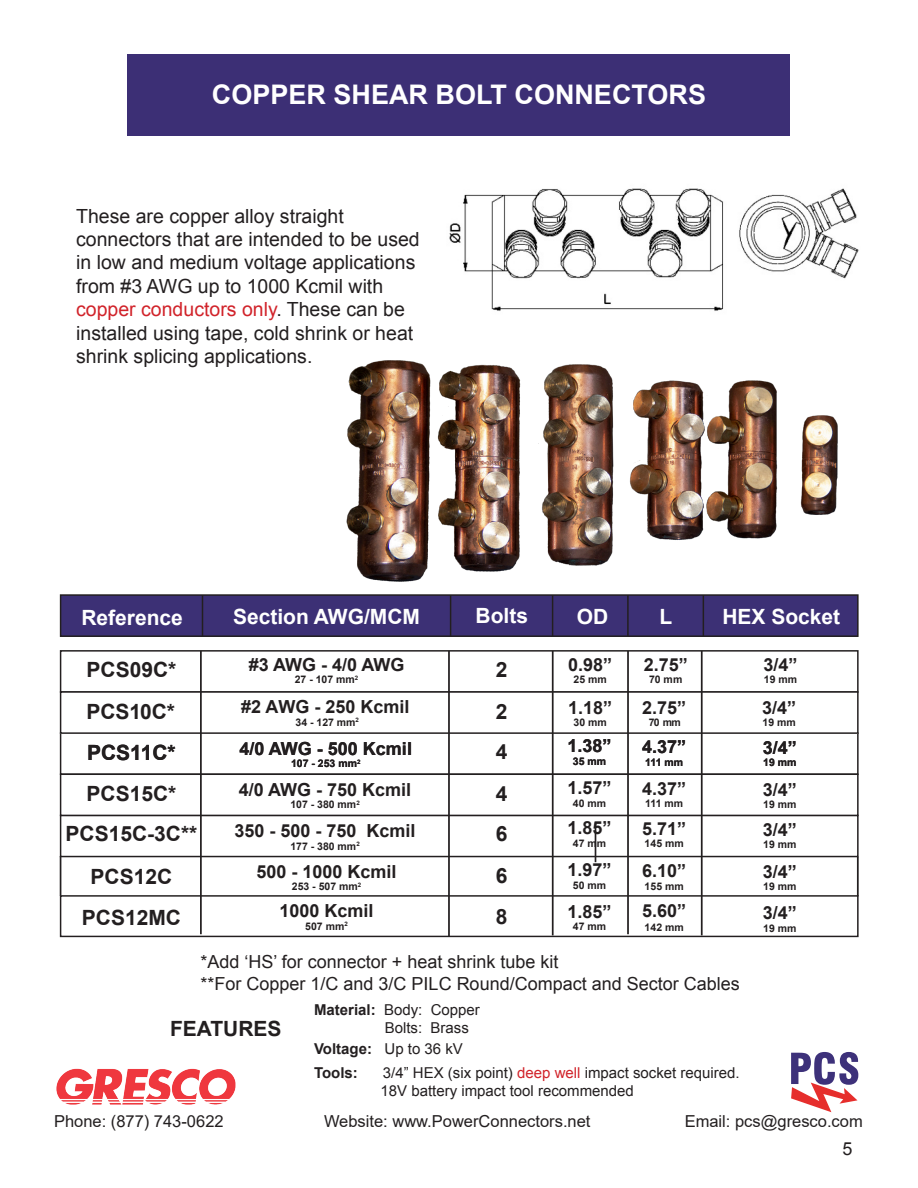
<style>
.page{position:relative;width:918px;height:1188px;background:#fff}
.page>*{position:absolute;margin:0;border:0;box-sizing:border-box;transform-origin:0 0}
.t1{font:700 27px "Arial";color:#fff}
.t2{font:700 21px "Arial";color:#231f20}
.t3{font:700 21px "Arial";color:#fff}
.t4{font:700 21px "Arial";color:#fff}
.t5{font:700 21px "Arial";color:#231f20}
.t6{font:19.5px/23.4px "Arial";color:#231f20}
.t7{font:700 18px "Arial";color:#231f20}
.t8{font:18px "Arial";color:#231f20}
.t9{font:700 18px "Arial";color:#231f20}
.t10{font:16.5px "Arial";color:#231f20}
.t11{font:15px "Arial";color:#231f20}
.t12{font:700 15px "Arial";color:#231f20}
.t13{font:700 10.5px "Arial";color:#231f20}
.t14{font:700 10.5px "Arial";color:#231f20}
.s1{color:#d1232a}
.s2{font-style:inherit}
.s3{font-weight:700}
.s4{font-weight:400}
</style>
<div class="page">
<svg style="left:791px;top:1052px;width:67px;height:60px"></svg>
<img style="left:56px;top:1068px;width:180px;height:37px">
<div style="left:128px;top:55px;width:662px;height:81px;background:#3c2f75"></div>
<img style="left:449px;top:188px;width:410px;height:72px">
<div style="left:61px;top:595px;width:797px;height:41px;background:#3c3075"></div>
<div style="left:60px;top:594px;width:799px;height:43px;border:2px solid #231f20"></div>
<div style="left:60px;top:650px;width:799px;height:43px;border:2px solid #231f20"></div>
<div style="left:60px;top:732px;width:799px;height:43px;border:2px solid #231f20"></div>
<div style="left:60px;top:815px;width:799px;height:42px;border:2px solid #231f20"></div>
<div style="left:60px;top:691px;width:799px;height:43px;border:2px solid #231f20"></div>
<div style="left:60px;top:774px;width:799px;height:42px;border:2px solid #231f20"></div>
<div style="left:60px;top:895px;width:799px;height:42px;border:1px solid #231f20"></div>
<hr style="left:200px;top:651px;width:2px;height:283px;background:#231f20">
<hr style="left:448px;top:651px;width:2px;height:286px;background:#231f20">
<hr style="left:552px;top:651px;width:2px;height:284px;background:#231f20">
<hr style="left:627px;top:651px;width:2px;height:283px;background:#231f20">
<hr style="left:701px;top:651px;width:2px;height:284px;background:#231f20">
<hr style="left:202px;top:595px;width:1px;height:41px;background:#231f20">
<img style="left:310px;top:260px;width:549px;height:401px">
<hr style="left:60px;top:856px;width:1px;height:40px;background:#231f20">
<hr style="left:595px;top:822px;width:1px;height:40px;background:#231f20">
<hr style="left:858px;top:857px;width:1px;height:39px;background:#231f20">
<p class="t1" style="left:212px;top:76px;width:496px">COPPER SHEAR BOLT CONNECTORS</p>
<p class="t6" style="left:76px;top:204px;width:345px">These are copper alloy straight connectors that are intended to be used in low and medium voltage applications from #3 AWG up to 1000 Kcmil with <span class="s1">copper conductors only</span>. These can be installed using tape, cold shrink or heat shrink splicing applications.</p>
<p class="t3" style="left:233px;top:602px;width:189px">Section AWG/MCM</p>
<p class="t3" style="left:476px;top:601px;width:54px">Bolts</p>
<p class="t4" style="left:577px;top:603px;width:33px">O<span class="s2">D</span></p>
<p class="t3" style="left:659px;top:602px;width:14px">L</p>
<p class="t3" style="left:722px;top:602px;width:119px">HEX Socket</p>
<p class="t3" style="left:81px;top:602px;width:103px">Reference</p>
<p class="t2" style="left:87px;top:654px;width:91px">PCS09C*</p>
<p class="t7" style="left:249px;top:652px;width:157px">#3 AWG - 4/0 AWG</p>
<p class="t13" style="left:295px;top:672px;width:65px">27 - 107 mm<sup>2</sup></p>
<p class="t7" style="left:764px;top:652px;width:36px">3/4”</p>
<p class="t13" style="left:764px;top:672px;width:35px">19 mm</p>
<p class="t7" style="left:568px;top:652px;width:46px">0.98”</p>
<p class="t13" style="left:574px;top:672px;width:35px">25 mm</p>
<p class="t7" style="left:644px;top:652px;width:46px">2.75”</p>
<p class="t13" style="left:649px;top:672px;width:35px">70 mm</p>
<p class="t2" style="left:496px;top:654px;width:13px">2</p>
<p class="t2" style="left:86px;top:697px;width:90px">PCS1<span class="s2">0</span>C*</p>
<p class="t7" style="left:241px;top:694px;width:170px"><span class="s2">#2</span> AWG - <span class="s2">250</span> Kcmil</p>
<p class="t14" style="left:296px;top:715px;width:65px">34 <span class="s2">-</span> 127 <span class="s2">mm</span><sup>2</sup></p>
<p class="t5" style="left:496px;top:698px;width:13px">2</p>
<p class="t7" style="left:568px;top:695px;width:46px">1.<span class="s2">1</span>8”</p>
<p class="t13" style="left:574px;top:715px;width:35px">3<span class="s2">0</span> mm</p>
<p class="t9" style="left:642px;top:695px;width:46px">2<span class="s2">.</span>75<span class="s2">”</span></p>
<p class="t14" style="left:649px;top:716px;width:34px">70 <span class="s2">mm</span></p>
<p class="t7" style="left:762px;top:695px;width:36px">3/4”</p>
<p class="t13" style="left:763px;top:715px;width:35px">19 mm</p>
<p class="t2" style="left:87px;top:738px;width:90px">PCS11C*</p>
<p class="t7" style="left:240px;top:736px;width:174px">4/0 AWG - 500 Kcmil</p>
<p class="t13" style="left:291px;top:756px;width:71px">107 - 253 mm<sup>2</sup></p>
<p class="t2" style="left:496px;top:737px;width:13px">4</p>
<p class="t7" style="left:567px;top:733px;width:46px">1.38”</p>
<p class="t13" style="left:573px;top:754px;width:35px">35 mm</p>
<p class="t7" style="left:642px;top:734px;width:46px">4.37”</p>
<p class="t13" style="left:645px;top:755px;width:39px">111 mm</p>
<p class="t7" style="left:763px;top:735px;width:36px">3/4”</p>
<p class="t13" style="left:763px;top:755px;width:35px">19 mm</p>
<p class="t2" style="left:87px;top:779px;width:91px">PCS15C*</p>
<p class="t7" style="left:239px;top:777px;width:174px">4/0 AWG - 750 Kcmil</p>
<p class="t13" style="left:290px;top:797px;width:71px">107 - 380 mm<sup>2</sup></p>
<p class="t2" style="left:496px;top:779px;width:13px">4</p>
<p class="t7" style="left:567px;top:775px;width:46px">1.57”</p>
<p class="t13" style="left:573px;top:796px;width:35px">40 mm</p>
<p class="t7" style="left:642px;top:776px;width:46px">4.37”</p>
<p class="t13" style="left:645px;top:796px;width:39px">111 mm</p>
<p class="t7" style="left:763px;top:777px;width:36px">3/4”</p>
<p class="t13" style="left:763px;top:797px;width:35px">19 mm</p>
<p class="t2" style="left:66px;top:819px;width:133px">PCS15C-3C**</p>
<p class="t7" style="left:235px;top:818px;width:183px">350 - 500 - 750 Kcmil</p>
<p class="t13" style="left:290px;top:839px;width:71px">177 - 380 mm<sup>2</sup></p>
<p class="t2" style="left:496px;top:819px;width:13px">6</p>
<p class="t7" style="left:567px;top:815px;width:46px">1.85”</p>
<p class="t13" style="left:573px;top:836px;width:35px">47 mm</p>
<p class="t7" style="left:642px;top:816px;width:46px">5.71”</p>
<p class="t13" style="left:645px;top:836px;width:41px">145 mm</p>
<p class="t7" style="left:763px;top:817px;width:36px">3/4”</p>
<p class="t13" style="left:763px;top:837px;width:35px">19 mm</p>
<p class="t2" style="left:91px;top:862px;width:83px">PCS12C</p>
<p class="t7" style="left:257px;top:859px;width:142px">500 - 1000 Kcmil</p>
<p class="t13" style="left:292px;top:879px;width:71px">253 - 507 mm<sup>2</sup></p>
<p class="t2" style="left:496px;top:861px;width:13px">6</p>
<p class="t7" style="left:567px;top:857px;width:46px">1.97”</p>
<p class="t13" style="left:573px;top:878px;width:35px">50 mm</p>
<p class="t7" style="left:642px;top:858px;width:46px">6.10”</p>
<p class="t13" style="left:645px;top:879px;width:41px">155 mm</p>
<p class="t7" style="left:763px;top:859px;width:36px">3/4”</p>
<p class="t13" style="left:763px;top:879px;width:35px">19 mm</p>
<p class="t2" style="left:82px;top:903px;width:101px">PCS12MC</p>
<p class="t7" style="left:280px;top:898px;width:96px">1000 Kcmil</p>
<p class="t13" style="left:305px;top:919px;width:44px">507 mm<sup>2</sup></p>
<p class="t2" style="left:496px;top:902px;width:13px">8</p>
<p class="t7" style="left:567px;top:899px;width:46px">1.85”</p>
<p class="t13" style="left:573px;top:919px;width:35px">47 mm</p>
<p class="t7" style="left:642px;top:898px;width:46px">5.60”</p>
<p class="t13" style="left:645px;top:920px;width:41px">142 mm</p>
<p class="t7" style="left:763px;top:900px;width:36px">3/4”</p>
<p class="t13" style="left:763px;top:921px;width:35px">19 mm</p>
<p class="t8" style="left:201px;top:950px;width:360px">*Add ‘HS’ for connector + heat shrink tube kit</p>
<p class="t8" style="left:201px;top:971px;width:541px">**For Copper 1/C and 3/C PILC Round/Compact and Sector Cables</p>
<p class="t2" style="left:170px;top:1014px;width:113px">FEATURES</p>
<p class="t11" style="left:314px;top:1000px;width:167px"><span class="s3">Material:</span> Body: Copper</p>
<p class="t11" style="left:385px;top:1018px;width:86px">Bolts: Brass</p>
<p class="t12" style="left:314px;top:1038px;width:150px">Voltage: <span class="s4">Up to 36 kV</span></p>
<p class="t12" style="left:314px;top:1062px;width:45px">Tools:</p>
<p class="t11" style="left:383px;top:1063px;width:358px">3/4” HEX (six point) <span class="s1">deep well</span> impact socket required.</p>
<p class="t11" style="left:381px;top:1081px;width:255px">18V battery impact tool recommended</p>
<p class="t10" style="left:54px;top:1109px;width:171px">Phone: (877) 743-0622</p>
<p class="t10" style="left:324px;top:1109px;width:268px">Website: www.PowerConnectors.net</p>
<p class="t10" style="left:685px;top:1109px;width:180px">Email: pcs@gresco.com</p>
<p class="t8" style="left:842px;top:1136px;width:12px">5</p>
</div>
